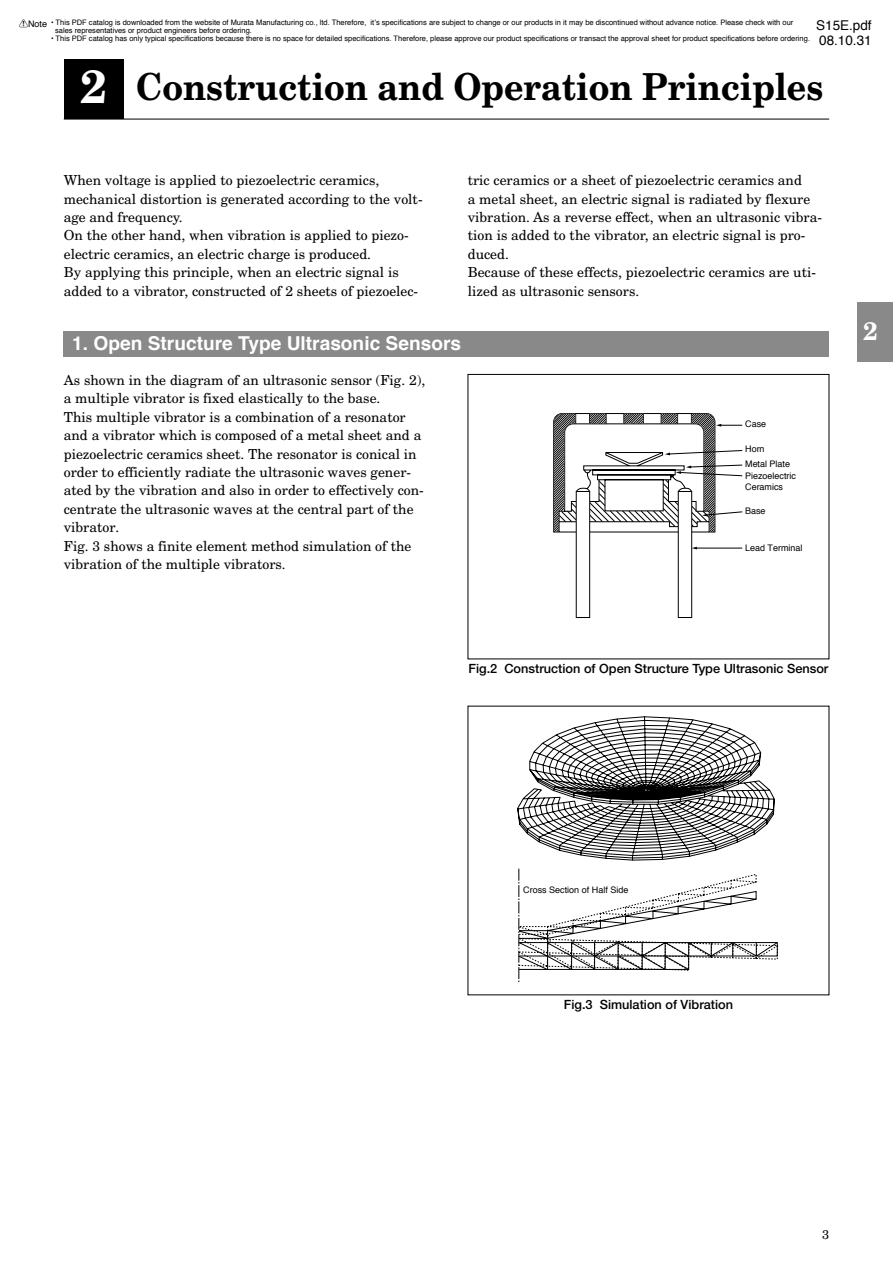
<style>
.page{position:relative;width:893px;height:1263px;background:#fff}
.page>*{position:absolute;margin:0;border:0;box-sizing:border-box;transform-origin:0 0}
.t1{font:700 37.2px "New Century Schlbk";color:#000;scale:.91 1}
.t2{font:700 25.5px "New Century Schlbk";color:#fff}
.t3{font:700 19.2px "Helvetica";color:#fff}
.t4{font:13.8px/18.5px "New Century Schlbk";color:#000}
.t5{font:13.5px/15px "Helvetica";color:#000}
.t6{font:500 12.75px "Helvetica Neue";color:#000}
.t7{font:9px/14.5px "Helvetica";color:#000}
.t8{font:7.5px/8.2px "Helvetica";color:#000}
.s1{font-family:"Marukaku"}
.s2{font-size:46.8px;color:#fff}
</style>
<div class="page">
<div style="left:857px;top:302px;width:36px;height:59px;background:#898989"></div>
<div style="left:64px;top:60px;width:59px;height:59px;background:#000"></div>
<hr style="left:64px;top:119px;width:765px;height:1px;background:#000">
<div style="left:64px;top:332px;width:765px;height:25px;background:#898989"></div>
<div style="left:576px;top:491px;width:14px;height:127px;border:1px solid #000"></div>
<div style="left:678px;top:491px;width:14px;height:127px;border:1px solid #000"></div>
<hr style="left:696px;top:548px;width:46px;height:1px;background:#000">
<svg style="left:553px;top:413px;width:190px;height:120px"></svg>
<svg style="left:517px;top:716px;width:258px;height:153px"></svg>
<svg style="left:518px;top:869px;width:260px;height:113px"></svg>
<p class="t7" style="left:19px;top:16px;width:30px"><span class="s1">!</span>Note</p>
<p class="t5" style="left:816px;top:17px;width:57px">S15E.pdf<br>08.10.31</p>
<p class="t8" style="left:55px;top:18px;width:740px;text-indent:-4px">• This PDF catalog is downloaded from the website of Murata Manufacturing co., ltd. Therefore, it’s specifications are subject to change or our products in it may be discontinued without advance notice. Please check with our sales representatives or product engineers before ordering.</p>
<p class="t8" style="left:51px;top:34px;width:760px">• This PDF catalog has only typical specifications because there is no space for detailed specifications. Therefore, please approve our product specifications or transact the approval sheet for product specifications before ordering.</p>
<h1 class="t1" style="left:80px;top:63px;width:818px"><span class="s2">2</span> Construction and Operation Principles</h1>
<p class="t4" style="left:64px;top:171px;width:360px">When voltage is applied to piezoelectric ceramics, mechanical distortion is generated according to the volt&shy;age and frequency.<br>On the other hand, when vibration is applied to piezo&shy;electric ceramics, an electric charge is produced.<br>By applying this principle, when an electric signal is added to a vibrator, constructed of 2 sheets of piezoelec-</p>
<p class="t4" style="left:468px;top:171px;width:356px">tric ceramics or a sheet of piezoelectric ceramics and<br>a metal sheet, an electric signal is radiated by flexure vibration. As a reverse effect, when an ultrasonic vibra&shy;tion is added to the vibrator, an electric signal is pro&shy;duced.<br>Because of these effects, piezoelectric ceramics are uti&shy;lized as ultrasonic sensors.</p>
<h3 class="t3" style="left:72px;top:326px;width:390px">1. Open Structure Type Ultrasonic Sensors</h3>
<p class="t4" style="left:64px;top:371px;width:363px">As shown in the diagram of an ultrasonic sensor (Fig. 2), a multiple vibrator is fixed elastically to the base.<br>This multiple vibrator is a combination of a resonator and a vibrator which is composed of a metal sheet and a piezoelectric ceramics sheet. The resonator is conical in order to efficiently radiate the ultrasonic waves gener&shy;ated by the vibration and also in order to effectively con&shy;centrate the ultrasonic waves at the central part of the vibrator.<br>Fig. 3 shows a finite element method simulation of the vibration of the multiple vibrators.</p>
<p class="t7" style="left:745px;top:416px;width:22px">Case</p>
<p class="t7" style="left:745px;top:442px;width:46px">Horn<br>Metal Plate</p>
<p class="t7" style="left:745px;top:471px;width:52px;line-height:10.5px">Piezoelectric<br>Ceramics</p>
<p class="t7" style="left:745px;top:503px;width:22px">Base</p>
<p class="t7" style="left:745px;top:540px;width:59px">Lead Terminal</p>
<h2 class="t2" style="left:863px;top:315px;width:16px">2</h2>
<p class="t6" style="left:468px;top:661px;width:361px">Fig.2 Construction of Open Structure Type Ultrasonic Sensor</p>
<p class="t7" style="left:523px;top:882px;width:107px">Cross Section of Half Side</p>
<p class="t6" style="left:564px;top:997px;width:171px">Fig.3 Simulation of Vibration</p>
</div>
